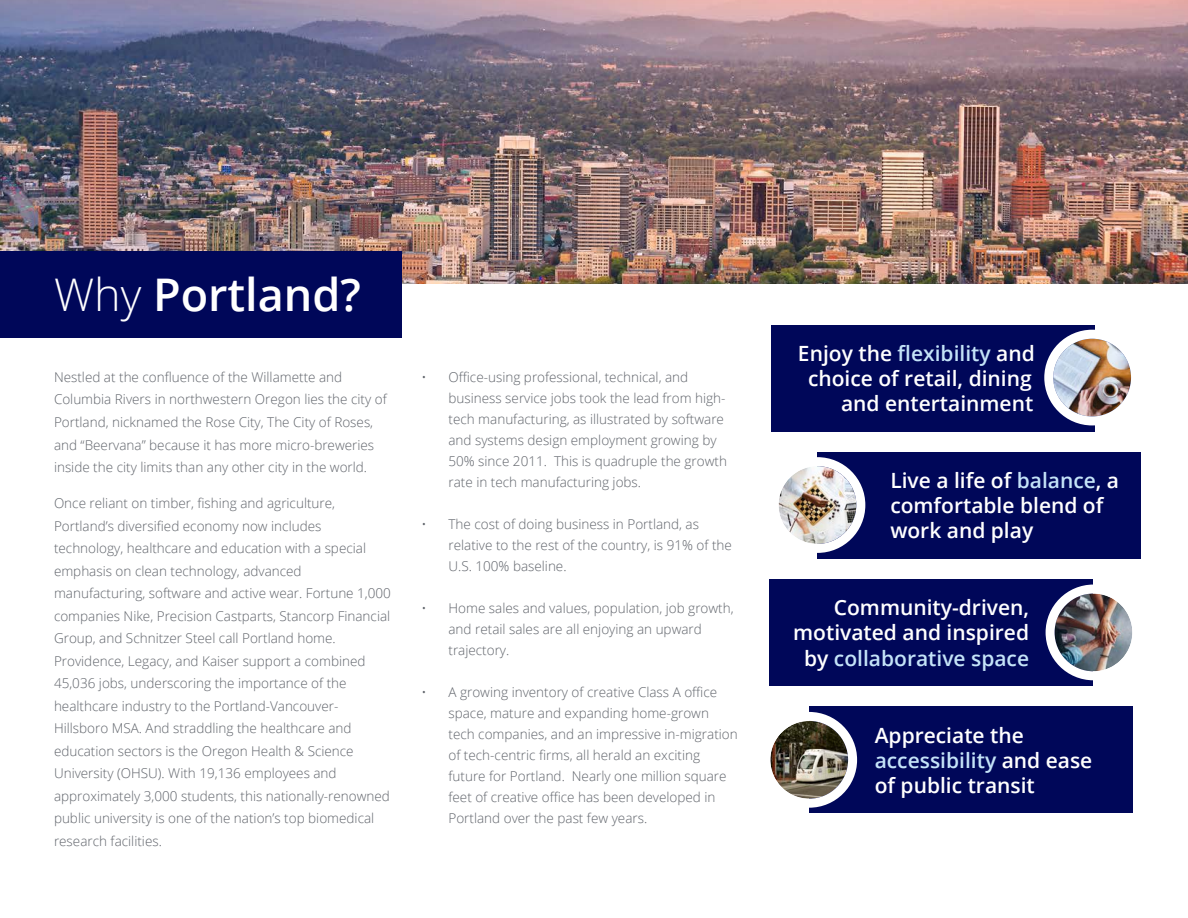
<style>
.page{position:relative;width:1188px;height:918px;background:#fff}
.page>*{position:absolute;margin:0;border:0;box-sizing:border-box;transform-origin:0 0}
.H1_-_Dark_Blue{font:600 45px "Open Sans";color:#fff}
.t1{font:600 21px/25.2px "Open Sans";color:#fff;text-align:right}
.Basic_Body_Text{font:300 13.5px/22.5px "Open Sans";color:#5f636a}
.s1{font-weight:300}
.s2{color:#c4e3f8}
</style>
<div class="page">
<img style="left:0;top:0;width:1188px;height:284px">
<div style="left:0;top:251px;width:402px;height:87px;background:#000759"></div>
<div style="left:771px;top:325px;width:324px;height:106px;background:#000759"></div>
<svg style="left:1049px;top:334px;width:87px;height:87px"></svg>
<img style="left:1053px;top:339px;width:78px;height:77px;border-radius:39px">
<div style="left:1044px;top:330px;width:96px;height:95px;border:9px solid #fff;border-radius:50%"></div>
<div style="left:817px;top:452px;width:324px;height:106px;background:#000759"></div>
<img style="left:779px;top:466px;width:77px;height:78px;border-radius:39px">
<div style="left:770px;top:457px;width:95px;height:96px;border:9px solid #fff;border-radius:50%"></div>
<div style="left:769px;top:579px;width:324px;height:107px;background:#000759"></div>
<img style="left:1055px;top:594px;width:77px;height:77px;border-radius:39px">
<div style="left:1046px;top:585px;width:95px;height:95px;border:9px solid #fff;border-radius:50%"></div>
<div style="left:809px;top:707px;width:324px;height:106px;background:#000759"></div>
<img style="left:770px;top:721px;width:78px;height:78px;border-radius:39px">
<div style="left:761px;top:712px;width:96px;height:96px;border:9px solid #fff;border-radius:50%"></div>
<p class="H1_-_Dark_Blue" style="left:54px;top:264px;width:308px"><span class="s1">Why</span> Portland?</p>
<p class="Basic_Body_Text" style="left:54px;top:365px;width:334px">Nestled at the confluence of the Willamette and Columbia Rivers in northwestern Oregon lies the city of Portland, nicknamed the Rose City, The City of Roses, and “Beervana” because it has more micro-breweries inside the city limits than any other city in the world.</p>
<p class="Basic_Body_Text" style="left:54px;top:492px;width:338px">Once reliant on timber, fishing and agriculture, Portland’s diversified economy now includes technology, healthcare and education with a special emphasis on clean technology, advanced manufacturing, software and active wear. Fortune 1,000 companies Nike, Precision Castparts, Stancorp Financial Group, and Schnitzer Steel call Portland home.<br>Providence, Legacy, and Kaiser support a combined 45,036 jobs, underscoring the importance of the healthcare industry to the Portland-Vancouver-Hillsboro MSA. And straddling the healthcare and education sectors is the Oregon Health &amp; Science University (OHSU). With 19,136 employees and approximately 3,000 students, this nationally-renowned public university is one of the nation’s top biomedical research facilities.</p>
<p class="Basic_Body_Text" style="left:448px;top:366px;width:280px;line-height:21px;text-indent:-27px">• Office-using professional, technical, and business service jobs took the lead from high&shy;tech manufacturing, as illustrated by software and systems design employment growing by 50% since 2011. This is quadruple the growth rate in tech manufacturing jobs.</p>
<p class="Basic_Body_Text" style="left:448px;top:513px;width:285px;line-height:21px;text-indent:-27px">• The cost of doing business in Portland, as relative to the rest of the country, is 91% of the<br>U.S. 100% baseline.</p>
<p class="Basic_Body_Text" style="left:448px;top:597px;width:287px;line-height:21px;text-indent:-27px">• Home sales and values, population, job growth, and retail sales are all enjoying an upward trajectory.</p>
<p class="Basic_Body_Text" style="left:448px;top:681px;width:291px;line-height:21px;text-indent:-27px">• A growing inventory of creative Class A office space, mature and expanding home-grown tech companies, and an impressive in-migration of tech-centric firms, all herald an exciting future for Portland. Nearly one million square feet of creative office has been developed in Portland over the past few years.</p>
<p class="t1" style="left:798px;top:340px;width:238px">Enjoy the <span class="s2">flexibility</span> and choice of retail, dining and entertainment</p>
<p class="t1" style="left:890px;top:467px;width:230px;text-align:left">Live a life of <span class="s2">balance</span>, a comfortable blend of work and play</p>
<p class="t1" style="left:793px;top:595px;width:237px">Community-driven, motivated and inspired by <span class="s2">collaborative space</span></p>
<p class="t1" style="left:875px;top:722px;width:219px;text-align:left">Appreciate the <span class="s2">accessibility</span> and ease</p>
<p class="t1" style="left:875px;top:772px;width:162px">of public transit</p>
</div>
